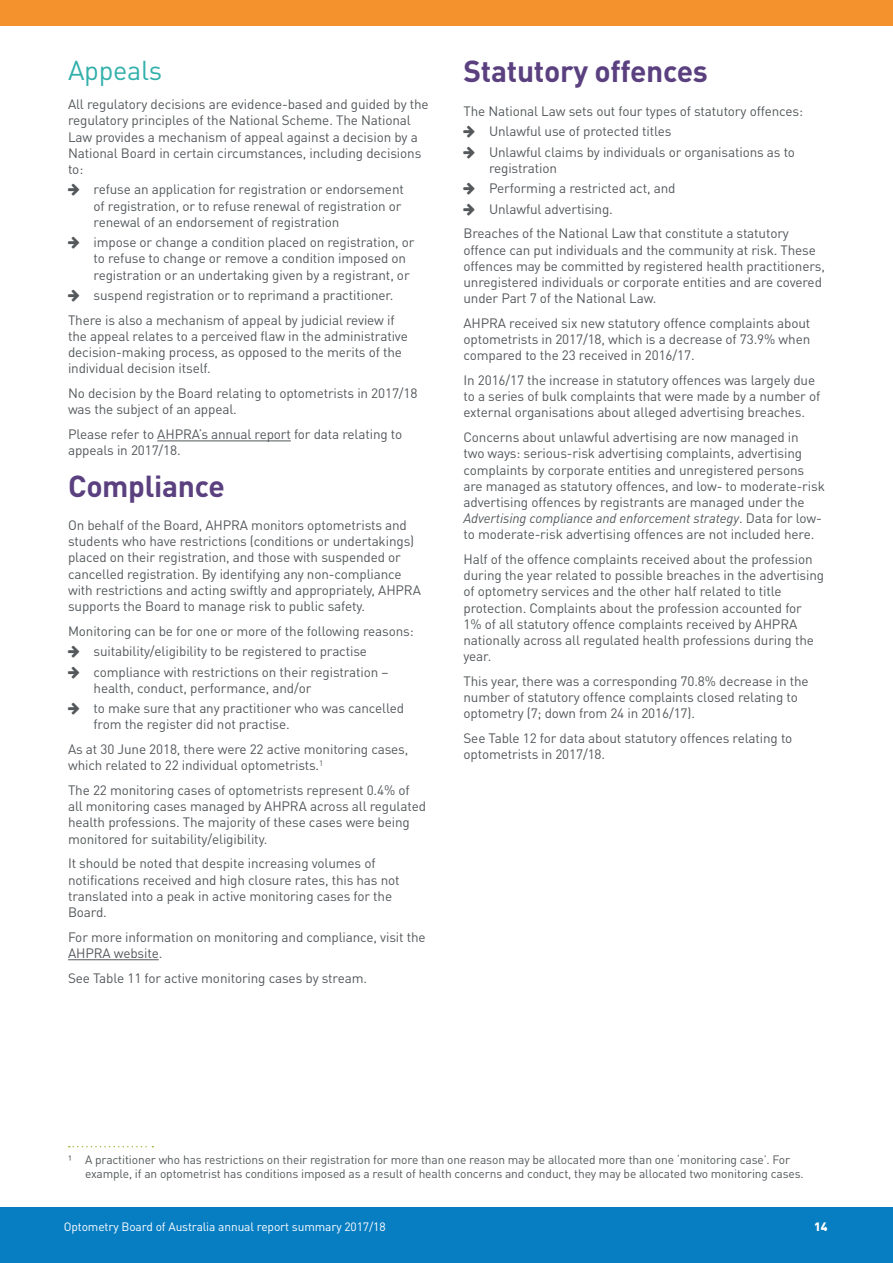
<style>
.page{position:relative;width:893px;height:1263px;background:#fff}
.page>*{position:absolute;margin:0;border:0;box-sizing:border-box;transform-origin:0 0}
.t1{font:700 30px "DINOT";letter-spacing:-.01em;color:#5b4080}
.t2{font:27px "DINOT";letter-spacing:-.01em;color:#33b0ab}
.t3{font:13.5px/16.2px "DINOT";letter-spacing:-.01em;color:#54585b}
.t4{font:12px/13.5px "DINOT";letter-spacing:-.01em;color:#54585b}
.t5{font:12px "DINOT";letter-spacing:-.01em;color:#fff}
.t6{font:900 12px "DINOT";color:#fff}
.s1{font-style:italic}
</style>
<div class="page">
<div style="left:0;top:0;width:893px;height:26px;background:#f4922e"></div>
<div style="left:0;top:1208px;width:893px;height:55px;background:#077dc2"></div>
<hr style="left:157px;top:440px;width:134px;height:1px;background:#54585b">
<hr style="left:68px;top:959px;width:91px;height:1px;background:#54585b">
<svg style="left:69px;top:1146px;width:84px;height:1px"></svg>
<h2 class="t2" style="left:68px;top:54px;width:96px">Appeals</h2>
<p class="t3" style="left:68px;top:96px;width:362px">All regulatory decisions are evidence-based and guided by the regulatory principles of the National Scheme. The National Law provides a mechanism of appeal against a decision by a National Board in certain circumstances, including decisions to:</p>
<p class="t3" style="left:94px;top:181px;width:312px">refuse an application for registration or endorsement of registration, or to refuse renewal of registration or renewal of an endorsement of registration</p>
<p class="t3" style="left:94px;top:234px;width:323px">impose or change a condition placed on registration, or to refuse to change or remove a condition imposed on registration or an undertaking given by a registrant, or</p>
<p class="t3" style="left:68px;top:283px;width:328px;line-height:24.8px;text-align:right">suspend registration or to reprimand a practitioner.<br>There is also a mechanism of appeal by judicial review if</p>
<p class="t3" style="left:68px;top:328px;width:341px">the appeal relates to a perceived flaw in the administrative decision-making process, as opposed to the merits of the individual decision itself.</p>
<p class="t3" style="left:68px;top:385px;width:351px">No decision by the Board relating to optometrists in 2017/18 was the subject of an appeal.</p>
<p class="t3" style="left:68px;top:426px;width:336px">Please refer to AHPRA’s annual report for data relating to appeals in 2017/18.</p>
<h1 class="t1" style="left:68px;top:466px;width:158px">Compliance</h1>
<p class="t3" style="left:68px;top:517px;width:354px">On behalf of the Board, AHPRA monitors optometrists and students who have restrictions (conditions or undertakings) placed on their registration, and those with suspended or cancelled registration. By identifying any non-compliance with restrictions and acting swiftly and appropriately, AHPRA supports the Board to manage risk to public safety.</p>
<p class="t3" style="left:94px;top:620px;width:322px;line-height:20.4px;text-indent:-26px">Monitoring can be for one or more of the following reasons: suitability/eligibility to be registered to practise compliance with restrictions on their registration –</p>
<p class="t3" style="left:94px;top:677px;width:312px;line-height:20.4px">health, conduct, performance, and/or<br>to make sure that any practitioner who was cancelled</p>
<p class="t3" style="left:68px;top:712px;width:342px;line-height:24.8px;text-indent:26px">from the register did not practise.<br>As at 30 June 2018, there were 22 active monitoring cases,</p>
<p class="t3" style="left:68px;top:753px;width:343px;line-height:24.8px">which related to 22 individual optometrists.<sup>1<br></sup>The 22 monitoring cases of optometrists represent 0.4% of</p>
<p class="t3" style="left:68px;top:798px;width:360px">all monitoring cases managed by AHPRA across all regulated health professions. The majority of these cases were being monitored for suitability/eligibility.</p>
<p class="t3" style="left:68px;top:855px;width:333px">It should be noted that despite increasing volumes of notifications received and high closure rates, this has not translated into a peak in active monitoring cases for the Board.</p>
<p class="t3" style="left:68px;top:928px;width:359px">For more information on monitoring and compliance, visit the<br>AHPRA website.</p>
<p class="t3" style="left:68px;top:969px;width:301px">See Table 11 for active monitoring cases by stream.</p>
<h1 class="t1" style="left:463px;top:52px;width:246px">Statutory offences</h1>
<p class="t3" style="left:489px;top:100px;width:315px;line-height:20.4px;text-indent:-26px">The National Law sets out four types of statutory offences:<br>Unlawful use of protected titles<br>Unlawful claims by individuals or organisations as to</p>
<p class="t3" style="left:489px;top:157px;width:188px;line-height:20.4px">registration<br>Performing a restricted act, and<br>Unlawful advertising.</p>
<p class="t3" style="left:463px;top:225px;width:363px">Breaches of the National Law that constitute a statutory offence can put individuals and the community at risk. These offences may be committed by registered health practitioners, unregistered individuals or corporate entities and are covered under Part 7 of the National Law.</p>
<p class="t3" style="left:463px;top:315px;width:348px;text-align:justify">AHPRA received six new statutory offence complaints about optometrists in 2017/18, which is a decrease of 73.9% when compared to the 23 received in 2016/17.</p>
<p class="t3" style="left:463px;top:372px;width:358px">In 2016/17 the increase in statutory offences was largely due to a series of bulk complaints that were made by a number of external organisations about alleged advertising breaches.</p>
<p class="t3" style="left:463px;top:429px;width:363px">Concerns about unlawful advertising are now managed in<br>two ways: serious-risk advertising complaints, advertising complaints by corporate entities and unregistered persons are managed as statutory offences, and low- to moderate-risk advertising offences by registrants are managed under the <span class="s1">Advertising compliance and enforcement strategy</span>. Data for low&shy;to moderate-risk advertising offences are not included here.</p>
<p class="t3" style="left:463px;top:551px;width:362px">Half of the offence complaints received about the profession during the year related to possible breaches in the advertising of optometry services and the other half related to title protection. Complaints about the profession accounted for<br>1% of all statutory offence complaints received by AHPRA nationally across all regulated health professions during the year.</p>
<p class="t3" style="left:463px;top:673px;width:347px">This year, there was a corresponding 70.8% decrease in the number of statutory offence complaints closed relating to optometry (7; down from 24 in 2016/17).</p>
<p class="t3" style="left:463px;top:730px;width:330px">See Table 12 for data about statutory offences relating to optometrists in 2017/18.</p>
<p class="t4" style="left:85px;top:1153px;width:720px;text-indent:-17px">1 A practitioner who has restrictions on their registration for more than one reason may be allocated more than one ‘monitoring case’. For example, if an optometrist has conditions imposed as a result of health concerns and conduct, they may be allocated two monitoring cases.</p>
<p class="t5" style="left:64px;top:1219px;width:323px">Optometry Board of Australia annual report summary 2017/18</p>
<p class="t6" style="left:814px;top:1219px;width:15px">14</p>
</div>
